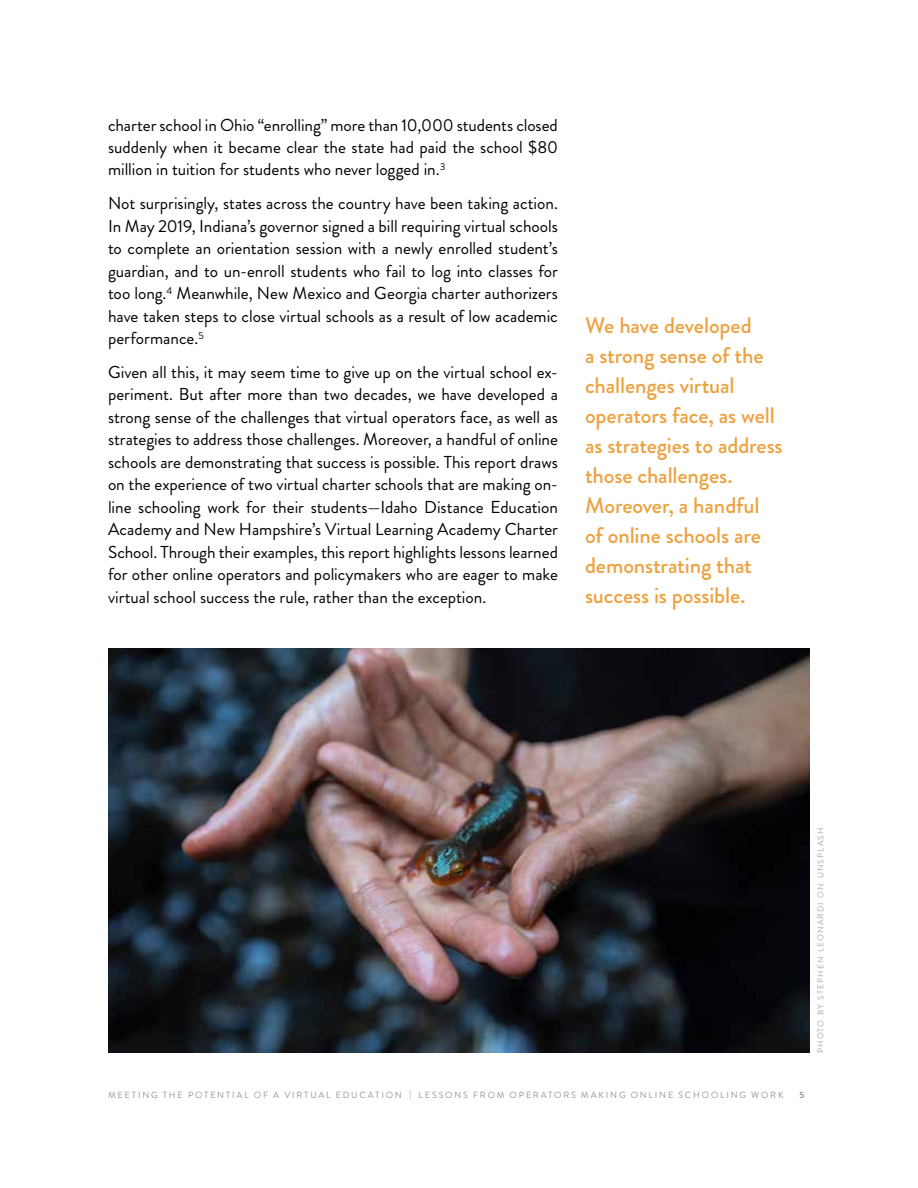
<style>
.page{position:relative;width:918px;height:1188px;background:#fff}
.page>*{position:absolute;margin:0;border:0;box-sizing:border-box;transform-origin:0 0}
.t1{font:500 22.5px/30px "Brandon Grotesque";letter-spacing:-.005em;color:#eda241}
.t2{font:17.25px/22.5px "Brandon Grotesque";color:#000;text-align:justify}
.t3{font:9px "Brandon Grotesque";letter-spacing:.2em;color:#939598}
.t4{font:700 9px "Brandon Grotesque";color:#939598}
.t5{font:8.4px "Brandon Grotesque";letter-spacing:.135em;color:#a7a9ac}
</style>
<div class="page">
<img style="left:108px;top:648px;width:702px;height:405px">
<p class="t2" style="left:108px;top:114px;width:452px">charter school in Ohio “enrolling” more than 10,000 students closed suddenly when it became clear the state had paid the school $80 million in tuition for students who never logged in.<sup>3</sup></p>
<p class="t2" style="left:108px;top:192px;width:452px">Not surprisingly, states across the country have been taking action.<br>In May 2019, Indiana’s governor signed a bill requiring virtual schools to complete an orientation session with a newly enrolled student’s guardian, and to un-enroll students who fail to log into classes for too long.<sup>4</sup> Meanwhile, New Mexico and Georgia charter authorizers have taken steps to close virtual schools as a result of low academic performance.<sup>5</sup></p>
<p class="t2" style="left:108px;top:361px;width:452px">Given all this, it may seem time to give up on the virtual school ex&shy;periment. But after more than two decades, we have developed a strong sense of the challenges that virtual operators face, as well as strategies to address those challenges. Moreover, a handful of online schools are demonstrating that success is possible. This report draws on the experience of two virtual charter schools that are making on&shy;line schooling work for their students—Idaho Distance Education Academy and New Hampshire’s Virtual Learning Academy Charter School. Through their examples, this report highlights lessons learned for other online operators and policymakers who are eager to make virtual school success the rule, rather than the exception.</p>
<h1 class="t1" style="left:585px;top:311px;width:199px">We have developed<br>a strong sense of the challenges virtual operators face, as well as strategies to address those challenges.<br>Moreover, a handful of online schools are demonstrating that success is possible.</h1>
<p class="t5" style="left:815px;top:1053px;width:227px;rotate:-90deg">photo by stephen leonardi on unsplash</p>
<p class="t3" style="left:108px;top:1089px;width:677px">MEETING THE POTENTIAL OF A VIRTUAL EDUCATION | LESSONS FROM OPERATORS MAKING ONLINE SCHOOLING WORK</p>
<p class="t4" style="left:800px;top:1089px;width:6px">5</p>
</div>
